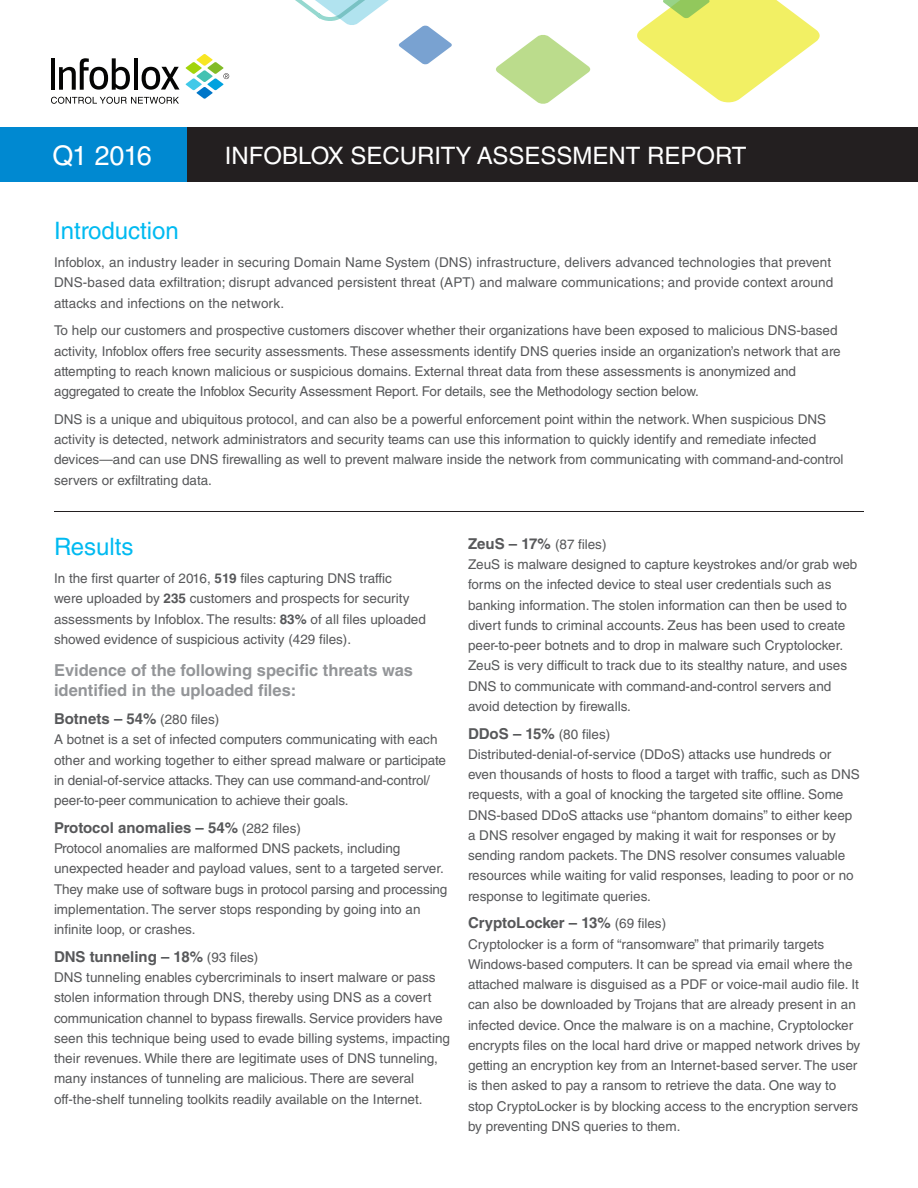
<style>
.page{position:relative;width:918px;height:1188px;background:#fff}
.page>*{position:absolute;margin:0;border:0;box-sizing:border-box;transform-origin:0 0}
.body_text{font:27px "Helvetica LT Std";letter-spacing:-.04em;color:#fff}
.body_text-2{font:24px "Helvetica LT Std";color:#fff}
.Header2{font:24px "Helvetica LT Std";color:#00baf1}
.body_text-3{font:700 16.5px/20.2px "Helvetica LT Std";color:#939598}
.body_text-4{font:700 15px "Helvetica LT Std";color:#57585a}
.body_text-5{font:13.5px/20.2px "Helvetica LT Std";color:#57585a}
.s1{font-weight:700}
.s2{font-weight:400;font-size:13.5px}
.s3{font-weight:700;font-size:15px}
</style>
<div class="page">
<svg style="left:496px;top:35px;width:94px;height:69px"></svg>
<svg style="left:295px;top:0;width:157px;height:65px"></svg>
<svg style="left:637px;top:0;width:183px;height:102px"></svg>
<div style="left:0;top:127px;width:194px;height:55px;background:#0089d1"></div>
<div style="left:187px;top:127px;width:731px;height:55px;background:#231f20"></div>
<hr style="left:134px;top:58px;width:4px;height:32px;background:#050504">
<hr style="left:51px;top:58px;width:4px;height:32px;background:#050504">
<svg style="left:59px;top:58px;width:71px;height:32px"></svg>
<svg style="left:142px;top:67px;width:38px;height:23px"></svg>
<svg style="left:51px;top:97px;width:128px;height:7px"></svg>
<svg style="left:186px;top:54px;width:43px;height:45px"></svg>
<hr style="left:54px;top:511px;width:810px;height:1px;background:#231f20">
<p class="body_text" style="left:52px;top:139px;width:101px">Q1 2016</p>
<p class="body_text-2" style="left:225px;top:142px;width:523px">INFOBLOX SECURITY ASSESSMENT REPORT</p>
<p class="Header2" style="left:54px;top:217px;width:126px">Introduction</p>
<p class="body_text-5" style="left:54px;top:252px;width:781px">Infoblox, an industry leader in securing Domain Name System (DNS) infrastructure, delivers advanced technologies that prevent<br>DNS-based data exfiltration; disrupt advanced persistent threat (APT) and malware communications; and provide context around attacks and infections on the network.</p>
<p class="body_text-5" style="left:54px;top:320px;width:788px">To help our customers and prospective customers discover whether their organizations have been exposed to malicious DNS-based activity, Infoblox offers free security assessments. These assessments identify DNS queries inside an organization’s network that are attempting to reach known malicious or suspicious domains. External threat data from these assessments is anonymized and aggregated to create the Infoblox Security Assessment Report. For details, see the Methodology section below.</p>
<p class="body_text-5" style="left:54px;top:409px;width:791px">DNS is a unique and ubiquitous protocol, and can also be a powerful enforcement point within the network. When suspicious DNS activity is detected, network administrators and security teams can use this information to quickly identify and remediate infected devices—and can use DNS firewalling as well to prevent malware inside the network from communicating with command-and-control servers or exfiltrating data.</p>
<p class="Header2" style="left:54px;top:533px;width:81px">Results</p>
<p class="body_text-5" style="left:54px;top:568px;width:373px">In the first quarter of 2016, <span class="s1">519</span> files capturing DNS traffic<br>were uploaded by <span class="s1">235</span> customers and prospects for security assessments by Infoblox. The results: <span class="s1">83%</span> of all files uploaded showed evidence of suspicious activity (429 files).</p>
<p class="body_text-3" style="left:54px;top:660px;width:361px">Evidence of the following specific threats was identified in the uploaded files:</p>
<p class="body_text-4" style="left:54px;top:710px;width:167px">Botnets – 54% <span class="s2">(280 files)</span></p>
<p class="body_text-5" style="left:54px;top:730px;width:394px">A botnet is a set of infected computers communicating with each other and working together to either spread malware or participate in denial-of-service attacks. They can use command-and-control/ peer-to-peer communication to achieve their goals.</p>
<p class="body_text-4" style="left:54px;top:819px;width:248px">Protocol anomalies – 54% <span class="s2">(282 files)</span></p>
<p class="body_text-5" style="left:54px;top:838px;width:395px">Protocol anomalies are malformed DNS packets, including unexpected header and payload values, sent to a targeted server.<br>They make use of software bugs in protocol parsing and processing implementation. The server stops responding by going into an infinite loop, or crashes.</p>
<p class="body_text-4" style="left:54px;top:948px;width:206px">DNS tunneling – 18% <span class="s2">(93 files)</span></p>
<p class="body_text-5" style="left:54px;top:967px;width:398px">DNS tunneling enables cybercriminals to insert malware or pass stolen information through DNS, thereby using DNS as a covert communication channel to bypass firewalls. Service providers have seen this technique being used to evade billing systems, impacting their revenues. While there are legitimate uses of DNS tunneling, many instances of tunneling are malicious. There are several off-the-shelf tunneling toolkits readily available on the Internet.</p>
<p class="body_text-5" style="left:468px;top:534px;width:140px"><span class="s3">ZeuS – 17%</span> (87 files)</p>
<p class="body_text-5" style="left:468px;top:554px;width:391px">ZeuS is malware designed to capture keystrokes and/or grab web forms on the infected device to steal user credentials such as banking information. The stolen information can then be used to divert funds to criminal accounts. Zeus has been used to create peer-to-peer botnets and to drop in malware such Cryptolocker.<br>ZeuS is very difficult to track due to its stealthy nature, and uses DNS to communicate with command-and-control servers and avoid detection by firewalls.</p>
<p class="body_text-5" style="left:468px;top:724px;width:144px"><span class="s3">DDoS – 15%</span> (80 files)</p>
<p class="body_text-5" style="left:468px;top:744px;width:393px">Distributed-denial-of-service (DDoS) attacks use hundreds or even thousands of hosts to flood a target with traffic, such as DNS requests, with a goal of knocking the targeted site offline. Some DNS-based DDoS attacks use “phantom domains” to either keep a DNS resolver engaged by making it wait for responses or by sending random packets. The DNS resolver consumes valuable resources while waiting for valid responses, leading to poor or no response to legitimate queries.</p>
<p class="body_text-4" style="left:468px;top:914px;width:200px">CryptoLocker – 13% <span class="s2">(69 files)</span></p>
<p class="body_text-5" style="left:468px;top:934px;width:394px">Cryptolocker is a form of “ransomware” that primarily targets Windows-based computers. It can be spread via email where the attached malware is disguised as a PDF or voice-mail audio file. It can also be downloaded by Trojans that are already present in an infected device. Once the malware is on a machine, Cryptolocker encrypts files on the local hard drive or mapped network drives by getting an encryption key from an Internet-based server. The user is then asked to pay a ransom to retrieve the data. One way to stop CryptoLocker is by blocking access to the encryption servers by preventing DNS queries to them.</p>
</div>
